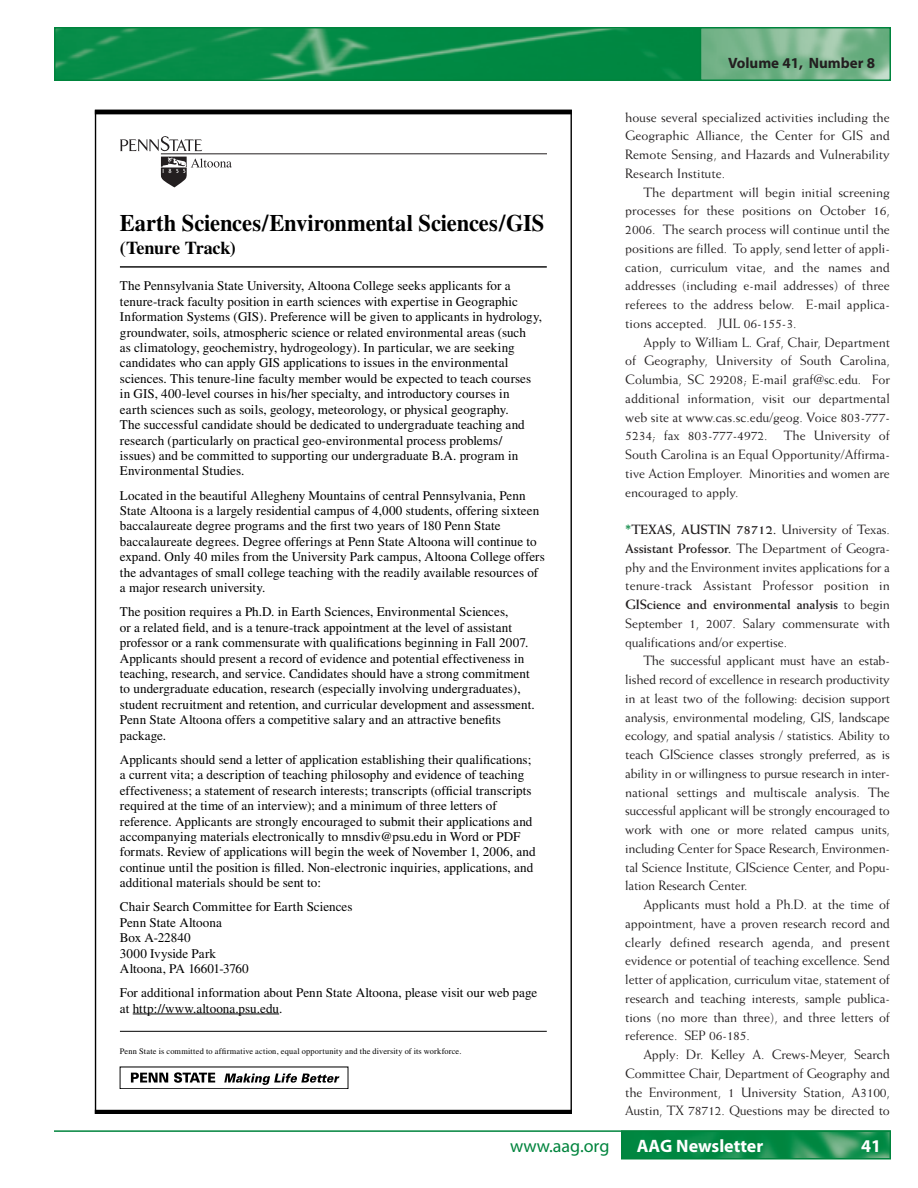
<style>
.page{position:relative;width:918px;height:1188px;background:#fff}
.page>*{position:absolute;margin:0;border:0;box-sizing:border-box;transform-origin:0 0}
.t1{font:23.7px "Times Bold+DXNLOR";letter-spacing:-.005em;color:#000;scale:.95 1}
.t2{font:18.15px "Times Bold+DXNLOR";letter-spacing:-.01em;color:#000}
.t3{font:700 18px "Myriad";color:#fff}
.t4{font:18px "Myriad";color:#00843d}
.t5{font:700 15px "Myriad";color:#231f20}
.t6{font:13.5px/18.8px "Weiss";letter-spacing:-.01em;color:#231f20;text-align:justify}
.t7{font:13.2px/15.5px "Times Roman+WVFWAV";color:#000}
.t8{font:8.4px "Times Roman+WVFWAV";letter-spacing:.02em;color:#000}
.s1{font-weight:700;color:#00843d}
.s2{font-weight:700}
</style>
<div class="page">
<img style="left:624px;top:1133px;width:264px;height:24px">
<div style="left:621px;top:1130px;width:270px;height:30px;border:2px solid #00843d"></div>
<hr style="left:54px;top:1130px;width:837px;height:2px;background:#00843d">
<img style="left:57px;top:30px;width:643px;height:48px">
<div style="left:54px;top:27px;width:837px;height:54px;border:2px solid #00843d"></div>
<img style="left:703px;top:30px;width:185px;height:48px">
<div style="left:700px;top:27px;width:191px;height:54px;border:2px solid #00843d"></div>
<hr style="left:95px;top:110px;width:477px;height:4px;background:#000">
<hr style="left:95px;top:1110px;width:477px;height:4px;background:#000">
<svg style="left:131px;top:1073px;width:37px;height:10px"></svg>
<svg style="left:174px;top:1072px;width:41px;height:11px"></svg>
<svg style="left:224px;top:1074px;width:115px;height:11px"></svg>
<div style="left:120px;top:1067px;width:228px;height:22px;border:1px solid #000"></div>
<hr style="left:120px;top:266px;width:427px;height:2px;background:#000">
<hr style="left:133px;top:1014px;width:146px;height:1px;background:#000">
<hr style="left:120px;top:1031px;width:427px;height:1px;background:#000">
<hr style="left:161px;top:153px;width:386px;height:1px;background:#231f20">
<svg style="left:120px;top:136px;width:112px;height:51px"></svg>
<h1 class="t1" style="left:120px;top:209px;width:448px">Earth Sciences/Environmental Sciences/GIS</h1>
<h2 class="t2" style="left:120px;top:237px;width:117px">(Tenure Track)</h2>
<p class="t7" style="left:120px;top:280px;width:424px">The Pennsylvania State University, Altoona College seeks applicants for a tenure-track faculty position in earth sciences with expertise in Geographic Information Systems (GIS). Preference will be given to applicants in hydrology, groundwater, soils, atmospheric science or related environmental areas (such<br>as climatology, geochemistry, hydrogeology). In particular, we are seeking candidates who can apply GIS applications to issues in the environmental sciences. This tenure-line faculty member would be expected to teach courses in GIS, 400-level courses in his/her specialty, and introductory courses in<br>earth sciences such as soils, geology, meteorology, or physical geography.<br>The successful candidate should be dedicated to undergraduate teaching and research (particularly on practical geo-environmental process problems/<br>issues) and be committed to supporting our undergraduate B.A. program in Environmental Studies.</p>
<p class="t7" style="left:120px;top:489px;width:426px">Located in the beautiful Allegheny Mountains of central Pennsylvania, Penn State Altoona is a largely residential campus of 4,000 students, offering sixteen baccalaureate degree programs and the first two years of 180 Penn State baccalaureate degrees. Degree offerings at Penn State Altoona will continue to expand. Only 40 miles from the University Park campus, Altoona College offers the advantages of small college teaching with the readily available resources of a major research university.</p>
<p class="t7" style="left:120px;top:606px;width:416px">The position requires a Ph.D. in Earth Sciences, Environmental Sciences,<br>or a related field, and is a tenure-track appointment at the level of assistant professor or a rank commensurate with qualifications beginning in Fall 2007.<br>Applicants should present a record of evidence and potential effectiveness in teaching, research, and service. Candidates should have a strong commitment to undergraduate education, research (especially involving undergraduates), student recruitment and retention, and curricular development and assessment.<br>Penn State Altoona offers a competitive salary and an attractive benefits package.</p>
<p class="t7" style="left:120px;top:753px;width:417px">Applicants should send a letter of application establishing their qualifications; a current vita; a description of teaching philosophy and evidence of teaching effectiveness; a statement of research interests; transcripts (official transcripts required at the time of an interview); and a minimum of three letters of reference. Applicants are strongly encouraged to submit their applications and accompanying materials electronically to mnsdiv@psu.edu in Word or PDF formats. Review of applications will begin the week of November 1, 2006, and continue until the position is filled. Non-electronic inquiries, applications, and additional materials should be sent to:</p>
<p class="t7" style="left:120px;top:901px;width:234px">Chair Search Committee for Earth Sciences<br>Penn State Altoona<br>Box A-22840<br>3000 Ivyside Park<br>Altoona, PA 16601-3760</p>
<p class="t7" style="left:120px;top:986px;width:419px">For additional information about Penn State Altoona, please visit our web page at http://www.altoona.psu.edu.</p>
<p class="t8" style="left:120px;top:1048px;width:343px">Penn State is committed to affirmative action, equal opportunity and the diversity of its workforce.</p>
<p class="t5" style="left:728px;top:57px;width:148px">Volume 41, Number 8</p>
<p class="t6" style="left:625px;top:109px;width:266px">house several specialized activities including the Geographic Alliance, the Center for GIS and Remote Sensing, and Hazards and Vulnerability Research Institute.</p>
<p class="t6" style="left:625px;top:184px;width:266px;text-indent:18px">The department will begin initial screening processes for these positions on October 16, 2006. The search process will continue until the positions are filled. To apply, send letter of appli&shy;cation, curriculum vitae, and the names and addresses (including e-mail addresses) of three referees to the address below. E-mail applica&shy;tions accepted. JUL 06-155-3.</p>
<p class="t6" style="left:625px;top:334px;width:266px;text-indent:18px">Apply to William L. Graf, Chair, Department of Geography, University of South Carolina, Columbia, SC 29208; E-mail graf@sc.edu. For additional information, visit our departmental web site at www.cas.sc.edu/geog. Voice 803-777- 5234; fax 803-777-4972. The University of South Carolina is an Equal Opportunity/Affirma&shy;tive Action Employer. Minorities and women are encouraged to apply.</p>
<p class="t6" style="left:625px;top:521px;width:266px"><span class="s1">*</span><span class="s2">TEXAS, AUSTIN 78712.</span> University of Texas.<br><span class="s2">Assistant Professor.</span> The Department of Geogra&shy;phy and the Environment invites applications for a tenure-track Assistant Professor position in <span class="s2">GIScience and environmental analysis</span> to begin September 1, 2007. Salary commensurate with qualifications and/or expertise.</p>
<p class="t6" style="left:625px;top:652px;width:266px;text-indent:18px">The successful applicant must have an estab&shy;lished record of excellence in research productivity in at least two of the following: decision support analysis, environmental modeling, GIS, landscape ecology, and spatial analysis / statistics. Ability to teach GIScience classes strongly preferred, as is ability in or willingness to pursue research in inter&shy;national settings and multiscale analysis. The successful applicant will be strongly encouraged to work with one or more related campus units, including Center for Space Research, Environmen&shy;tal Science Institute, GIScience Center, and Popu&shy;lation Research Center.</p>
<p class="t6" style="left:625px;top:896px;width:266px;text-indent:18px">Applicants must hold a Ph.D. at the time of appointment, have a proven research record and clearly defined research agenda, and present evidence or potential of teaching excellence. Send letter of application, curriculum vitae, statement of research and teaching interests, sample publica&shy;tions (no more than three), and three letters of reference. SEP 06-185.</p>
<p class="t6" style="left:625px;top:1046px;width:266px;text-indent:18px">Apply: Dr. Kelley A. Crews-Meyer, Search Committee Chair, Department of Geography and the Environment, 1 University Station, A3100, Austin, TX 78712. Questions may be directed to</p>
<h3 class="t4" style="left:510px;top:1140px;width:101px">www.aag.org</h3>
<h3 class="t3" style="left:637px;top:1139px;width:128px">AAG Newsletter</h3>
<h3 class="t3" style="left:861px;top:1139px;width:21px">41</h3>
</div>
